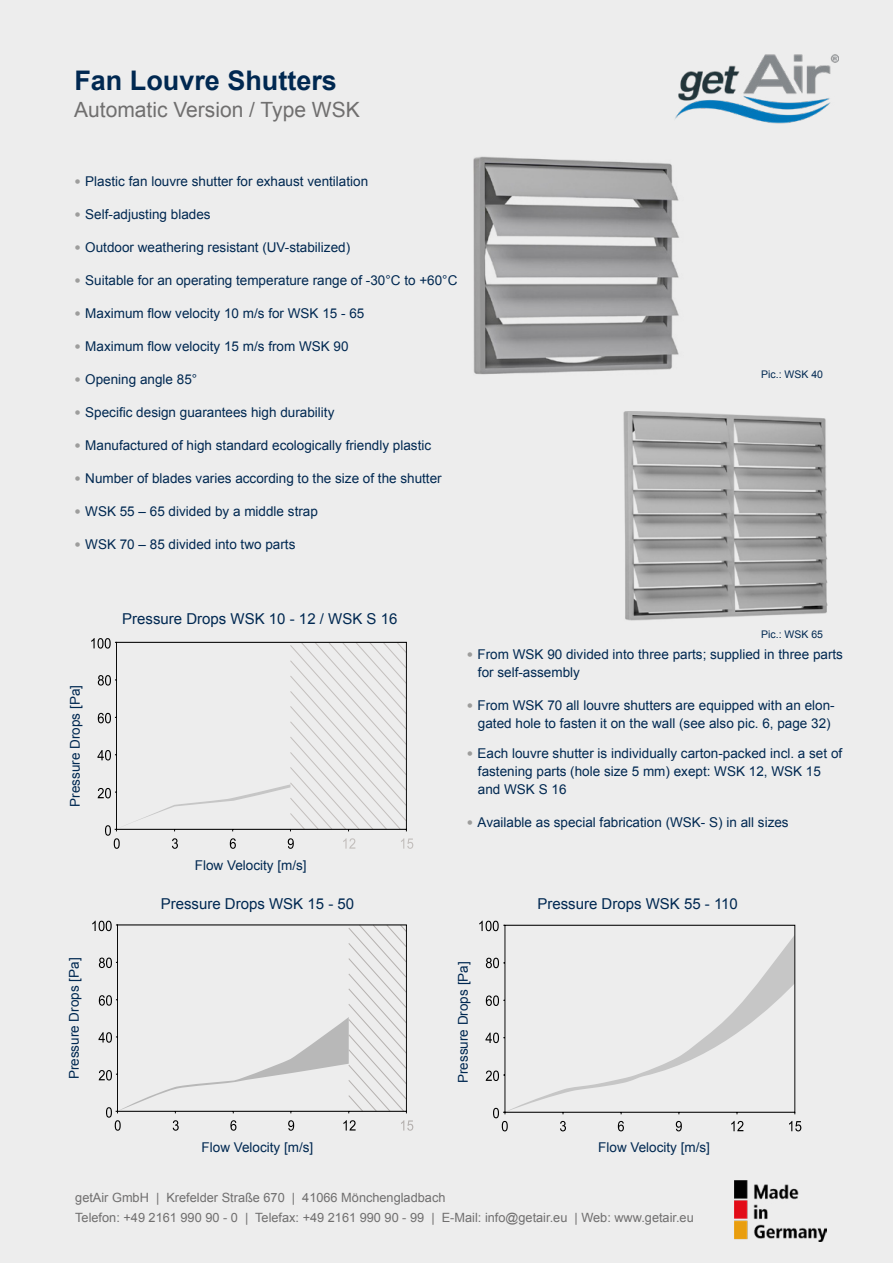
<style>
.page{position:relative;width:893px;height:1263px;background:#ededed}
.page>*{position:absolute;margin:0;border:0;box-sizing:border-box;transform-origin:0 0}
.t1{font:700 27px "Arial";color:#002851}
.t2{font:21px "Arial";color:#706f6f}
.t3{font:15px "Arial";color:#002851}
.t4{font:13.5px/18px "Arial";color:#002851}
.t5{font:12.75px/19.5px "Arial";color:#706f6f}
.t6{font:10.5px "Arial";color:#002851}
.s1{font-size:18px;color:#9d9d9c}
</style>
<div class="page">
<svg style="left:503px;top:925px;width:292px;height:190px"></svg>
<svg style="left:618px;top:1121px;width:64px;height:10px"></svg>
<svg style="left:731px;top:1121px;width:12px;height:10px"></svg>
<svg style="left:789px;top:1121px;width:12px;height:10px"></svg>
<svg style="left:479px;top:921px;width:20px;height:10px"></svg>
<svg style="left:486px;top:958px;width:13px;height:10px"></svg>
<svg style="left:485px;top:1032px;width:14px;height:11px"></svg>
<svg style="left:486px;top:1070px;width:13px;height:11px"></svg>
<svg style="left:493px;top:1108px;width:73px;height:23px"></svg>
<svg style="left:486px;top:995px;width:13px;height:11px"></svg>
<img style="left:473px;top:156px;width:206px;height:219px">
<img style="left:623px;top:411px;width:205px;height:210px">
<svg style="left:92px;top:921px;width:321px;height:210px"></svg>
<svg style="left:91px;top:638px;width:322px;height:211px"></svg>
<img style="left:675px;top:54px;width:164px;height:70px">
<img style="left:735px;top:1180px;width:92px;height:62px">
<h1 class="t1" style="left:74px;top:63px;width:264px">Fan Louvre Shutters</h1>
<h2 class="t2" style="left:74px;top:96px;width:287px">Automatic Version / Type WSK</h2>
<p class="t4" style="left:74px;top:173px;width:295px"><span class="s1">•</span> Plastic fan louvre shutter for exhaust ventilation</p>
<p class="t4" style="left:74px;top:206px;width:138px"><span class="s1">•</span> Self-adjusting blades</p>
<p class="t4" style="left:74px;top:239px;width:277px"><span class="s1">•</span> Outdoor weathering resistant (UV-stabilized)</p>
<p class="t4" style="left:74px;top:272px;width:384px"><span class="s1">•</span> Suitable for an operating temperature range of -30°C to +60°C</p>
<p class="t4" style="left:74px;top:305px;width:291px"><span class="s1">•</span> Maximum flow velocity 10 m/s for WSK 15 - 65</p>
<p class="t4" style="left:74px;top:338px;width:276px"><span class="s1">•</span> Maximum flow velocity 15 m/s from WSK 90</p>
<p class="t4" style="left:74px;top:371px;width:124px"><span class="s1">•</span> Opening angle 85°</p>
<p class="t4" style="left:74px;top:404px;width:262px"><span class="s1">•</span> Specific design guarantees high durability</p>
<p class="t4" style="left:74px;top:437px;width:358px"><span class="s1">•</span> Manufactured of high standard ecologically friendly plastic</p>
<p class="t4" style="left:74px;top:470px;width:369px"><span class="s1">•</span> Number of blades varies according to the size of the shutter</p>
<p class="t4" style="left:74px;top:503px;width:245px"><span class="s1">•</span> WSK 55 – 65 divided by a middle strap</p>
<p class="t4" style="left:74px;top:536px;width:222px"><span class="s1">•</span> WSK 70 – 85 divided into two parts</p>
<p class="t6" style="left:761px;top:367px;width:63px">Pic.: WSK 40</p>
<p class="t4" style="left:66px;top:807px;width:123px;rotate:-90deg">Pressure Drops [Pa]</p>
<p class="t3" style="left:122px;top:608px;width:277px">Pressure Drops WSK 10 - 12 / WSK S 16</p>
<p class="t4" style="left:195px;top:856px;width:113px">Flow Velocity [m/s]</p>
<p class="t6" style="left:761px;top:627px;width:63px">Pic.: WSK 65</p>
<p class="t4" style="left:478px;top:646px;width:367px;text-indent:-11px"><span class="s1">•</span> From WSK 90 divided into three parts; supplied in three parts for self-assembly</p>
<p class="t4" style="left:467px;top:697px;width:370px;text-align:center"><span class="s1">•</span> From WSK 70 all louvre shutters are equipped with an elon&shy;gated hole to fasten it on the wall (see also pic. 6, page 32)</p>
<p class="t4" style="left:478px;top:745px;width:366px;text-indent:-11px"><span class="s1">•</span> Each louvre shutter is individually carton-packed incl. a set of fastening parts (hole size 5 mm) exept: WSK 12, WSK 15 and WSK S 16</p>
<p class="t4" style="left:467px;top:814px;width:323px"><span class="s1">•</span> Available as special fabrication (WSK- S) in all sizes</p>
<p class="t3" style="left:161px;top:893px;width:195px">Pressure Drops WSK 15 - 50</p>
<p class="t3" style="left:537px;top:893px;width:202px">Pressure Drops WSK 55 - 110</p>
<p class="t4" style="left:65px;top:1079px;width:123px;rotate:-90deg">Pressure Drops [Pa]</p>
<p class="t4" style="left:454px;top:1083px;width:123px;rotate:-90deg">Pressure Drops [Pa]</p>
<p class="t4" style="left:202px;top:1139px;width:113px">Flow Velocity [m/s]</p>
<p class="t4" style="left:598px;top:1139px;width:113px">Flow Velocity [m/s]</p>
<p class="t5" style="left:75px;top:1188px;width:620px">getAir GmbH | Krefelder Straße 670 | 41066 Mönchengladbach<br>Telefon: +49 2161 990 90 - 0 | Telefax: +49 2161 990 90 - 99 | E-Mail: info@getair.eu | Web: www.getair.eu</p>
</div>
